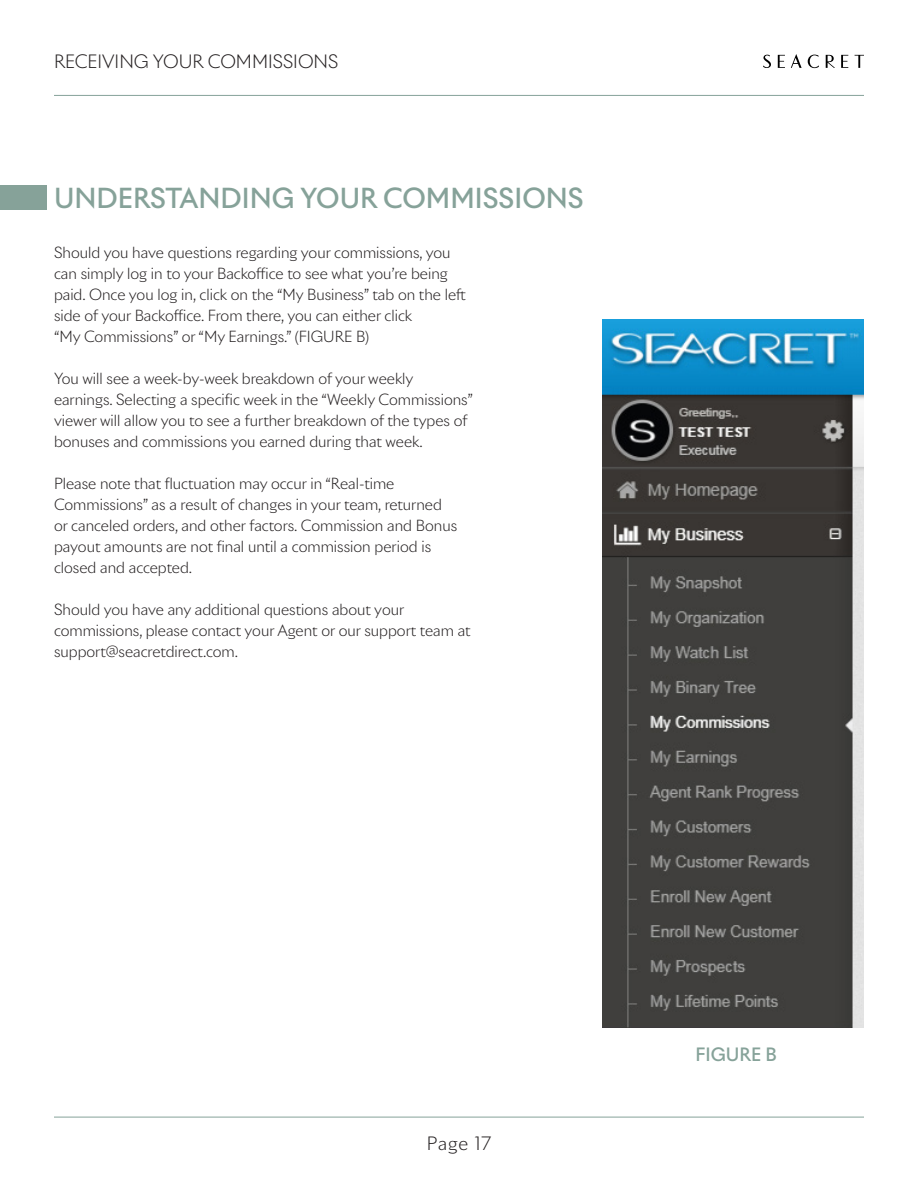
<style>
.page{position:relative;width:918px;height:1188px;background:#fff}
.page>*{position:absolute;margin:0;border:0;box-sizing:border-box;transform-origin:0 0}
.Comp_Sub_head{font:500 27px "Riviera Nights";color:#86a299}
.t1{font:300 18px "Riviera Nights";letter-spacing:.045em;color:#231f20}
.t2{font:500 18px "Riviera Nights";color:#86a299}
.t3{font:300 15px/21px "Riviera Nights";color:#231f20}
</style>
<div class="page">
<hr style="left:54px;top:95px;width:810px;height:1px;background:#86a299">
<hr style="left:54px;top:1117px;width:810px;height:1px;background:#86a299">
<svg style="left:791px;top:54px;width:11px;height:14px"></svg>
<svg style="left:778px;top:55px;width:7px;height:13px"></svg>
<svg style="left:808px;top:55px;width:11px;height:13px"></svg>
<svg style="left:855px;top:55px;width:9px;height:13px"></svg>
<svg style="left:763px;top:55px;width:8px;height:13px"></svg>
<svg style="left:826px;top:55px;width:9px;height:13px"></svg>
<svg style="left:841px;top:55px;width:7px;height:13px"></svg>
<img style="left:603px;top:320px;width:261px;height:708px">
<div style="left:0;top:185px;width:46px;height:25px;background:#86a299"></div>
<p class="t1" style="left:54px;top:50px;width:12px">Receiving</p>
<p class="t1" style="left:153px;top:50px;width:81px">Your Commissions</p>
<p class="Comp_Sub_head" style="left:54px;top:181px;width:531px">UNDERSTANDING YOUR COMMISSIONS</p>
<p class="t3" style="left:54px;top:242px;width:413px">Should you have questions regarding your commissions, you can simply log in to your Backoffice to see what you’re being paid. Once you log in, click on the “My Business” tab on the left side of your Backoffice. From there, you can either click<br>“My Commissions” or “My Earnings.” (FIGURE B)</p>
<p class="t3" style="left:54px;top:368px;width:420px">You will see a week-by-week breakdown of your weekly earnings. Selecting a specific week in the “Weekly Commissions” viewer will allow you to see a further breakdown of the types of bonuses and commissions you earned during that week.</p>
<p class="t3" style="left:54px;top:473px;width:405px">Please note that fluctuation may occur in “Real-time Commissions” as a result of changes in your team, returned or canceled orders, and other factors. Commission and Bonus payout amounts are not final until a commission period is closed and accepted.</p>
<p class="t3" style="left:54px;top:599px;width:418px">Should you have any additional questions about your commissions, please contact your Agent or our support team at support@seacretdirect.com.</p>
<p class="t1" style="left:427px;top:1132px;width:66px">Page 17</p>
<p class="t2" style="left:695px;top:1043px;width:83px">FIGURE B</p>
</div>
